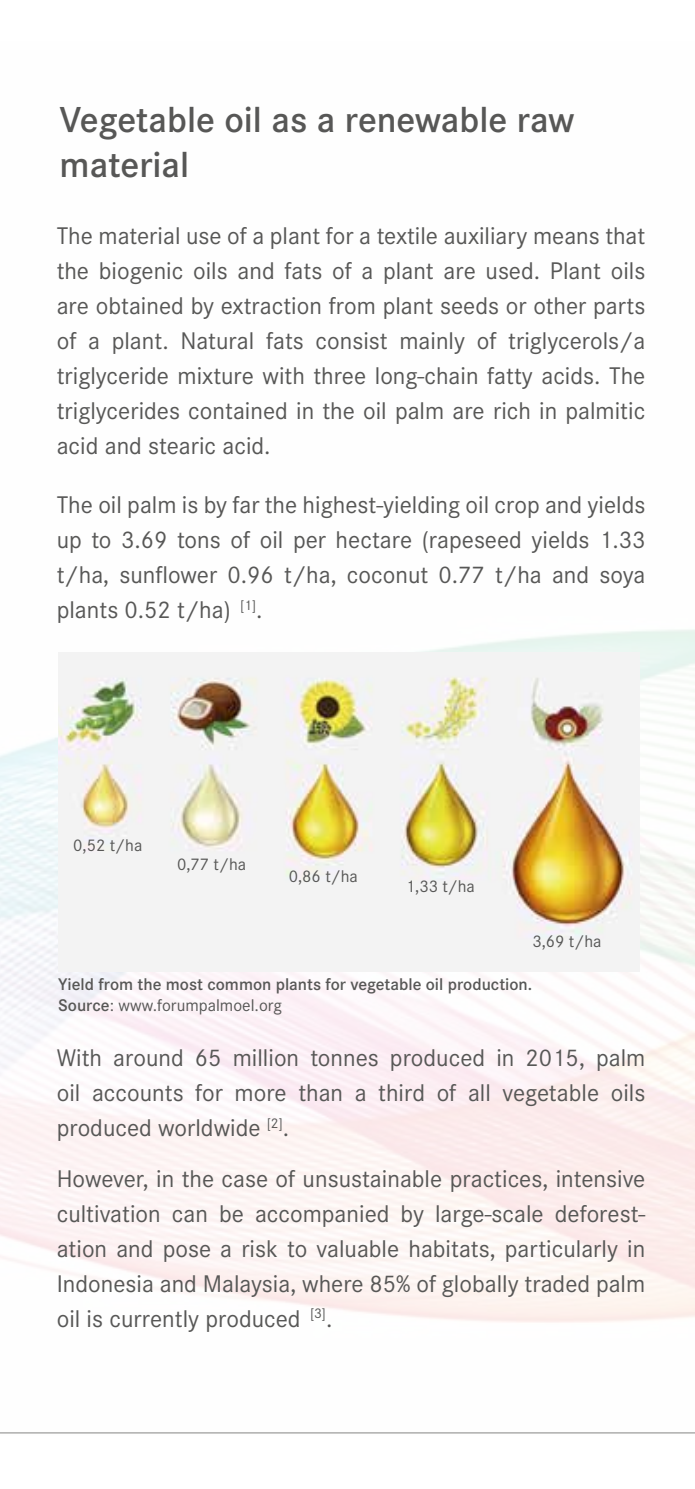
<style>
.page{position:relative;width:695px;height:1489px;background:#fff}
.page>*{position:absolute;margin:0;border:0;box-sizing:border-box;transform-origin:0 0}
.t1{font:600 37.5px/45px "Corporate S";color:#575756}
.t2{font:25px/35px "Corporate S";color:#575756;text-align:justify}
.t3{font:600 17.5px/21px "Corporate S";color:#575756}
.t4{font:17.5px "Corporate S";color:#575756}
.s1{font-weight:400}
</style>
<div class="page">
<hr style="left:0;top:1431px;width:694px;height:2px;background:#9d9d9c">
<img style="left:58px;top:652px;width:581px;height:319px">
<h1 class="t1" style="left:60px;top:95px;width:516px">Vegetable oil as a renewable raw material</h1>
<p class="t2" style="left:57px;top:217px;width:590px">The material use of a plant for a textile auxiliary means that the biogenic oils and fats of a plant are used. Plant oils are obtained by extraction from plant seeds or other parts of a plant. Natural fats consist mainly of triglycerols/a triglyceride mixture with three long-chain fatty acids. The triglycerides contained in the oil palm are rich in palmitic acid and stearic acid.</p>
<p class="t2" style="left:57px;top:486px;width:590px">The oil palm is by far the highest-yielding oil crop and yields up to 3.69 tons of oil per hectare (rapeseed yields 1.33 t/ha, sunflower 0.96 t/ha, coconut 0.77 t/ha and soya plants 0.52 t/ha) <sup>[1]</sup>.</p>
<p class="t4" style="left:73px;top:833px;width:71px">0,52 t/ha</p>
<p class="t4" style="left:177px;top:853px;width:71px">0,77 t/ha</p>
<p class="t4" style="left:289px;top:864px;width:71px">0,86 t/ha</p>
<p class="t4" style="left:406px;top:874px;width:71px">1,33 t/ha</p>
<p class="t4" style="left:532px;top:929px;width:71px">3,69 t/ha</p>
<p class="t3" style="left:58px;top:973px;width:475px">Yield from the most common plants for vegetable oil production.<br>Source<span class="s1">: www.forumpalmoel.org</span></p>
<p class="t2" style="left:57px;top:1039px;width:590px">With around 65 million tonnes produced in 2015, palm oil accounts for more than a third of all vegetable oils produced worldwide <sup>[2]</sup>.</p>
<p class="t2" style="left:57px;top:1159px;width:590px">However, in the case of unsustainable practices, intensive cultivation can be accompanied by large-scale deforest&shy;ation and pose a risk to valuable habitats, particularly in Indonesia and Malaysia, where 85% of globally traded palm oil is currently produced <sup>[3]</sup>.</p>
</div>
